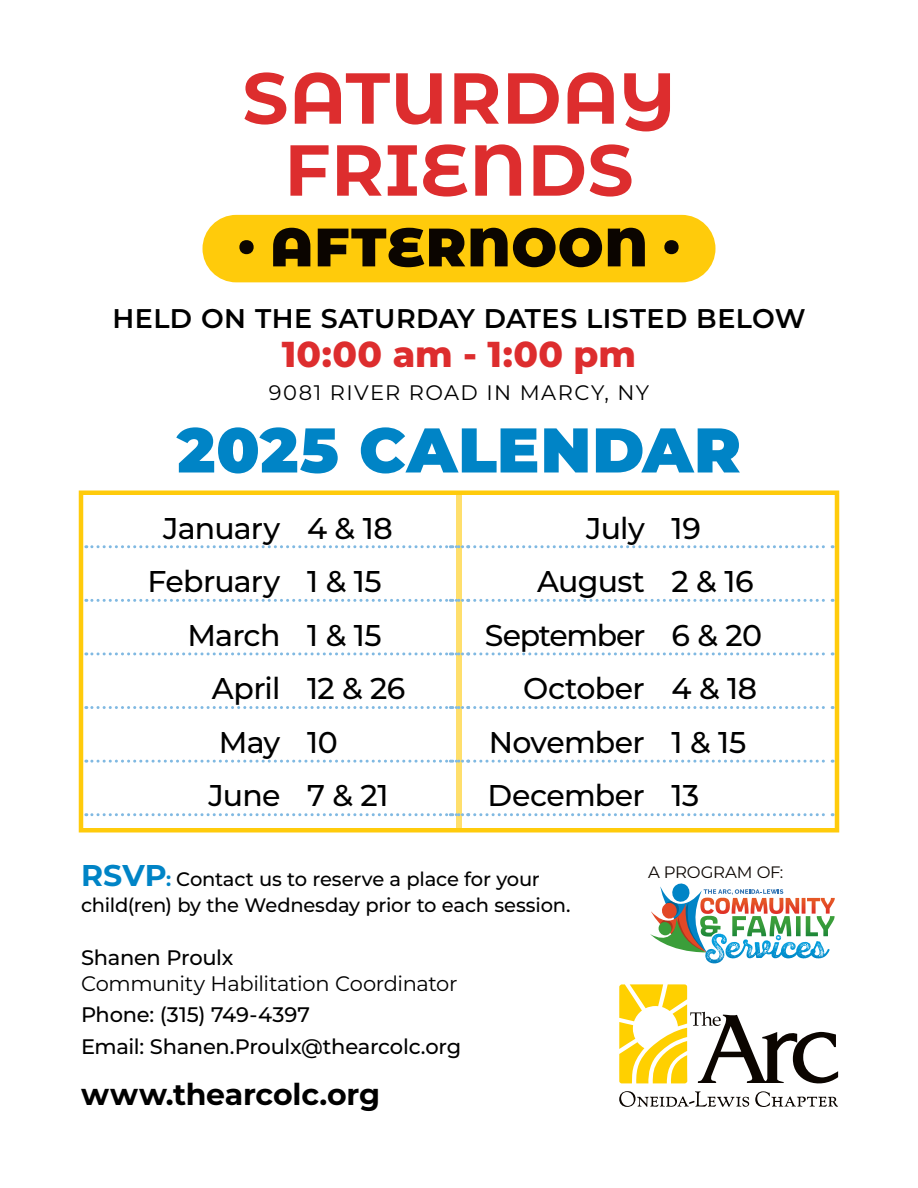
<style>
.page{position:relative;width:918px;height:1188px;background:#fff}
.page>*{position:absolute;margin:0;border:0;box-sizing:border-box;transform-origin:0 0}
.t1{font:700 72px/72px "Montserrat Alternates";letter-spacing:.01em;color:#dd2d2e;text-align:center}
.t2{font:900 63px "Montserrat";letter-spacing:.015em;color:#0084c6}
.t3{font:900 54px "Montserrat Alternates";letter-spacing:.02em;color:#0b0500}
.t4{font:800 36px "Montserrat";letter-spacing:.005em;color:#dd2d2e}
.t5{font:500 30px "Montserrat";letter-spacing:-.025em;color:#000}
.t6{font:700 30px "Montserrat";letter-spacing:-.01em;color:#000}
.t7{font:500 30px "Montserrat";letter-spacing:-.045em;color:#000}
.t8{font:600 27px "Montserrat";letter-spacing:.02em;color:#000}
.t9{font:500 21px/32px "Montserrat";letter-spacing:-.015em;color:#000}
.t10{font:21px "Montserrat";letter-spacing:-.01em;color:#000}
.t11{font:21px "Montserrat";letter-spacing:.07em;color:#000}
.t12{font:500 19.5px/25.5px "Montserrat";letter-spacing:-.01em;color:#000}
.t13{font:16.5px "Montserrat";letter-spacing:-.01em;color:#0b0500}
.s1{font-family:"Montserrat"}
.s2{font-weight:700;font-size:30px;color:#0084c6}
.s3{font-weight:700;color:#0084c6}
</style>
<div class="page">
<div style="left:456px;top:493px;width:6px;height:337px;background:#ffdf6c"></div>
<svg style="left:619px;top:984px;width:219px;height:123px"></svg>
<div style="left:79px;top:491px;width:760px;height:342px;border:4px solid #ffcb0b"></div>
<div style="left:202px;top:215px;width:514px;height:67px;background:#ffcb0b;border-radius:34px"></div>
<svg style="left:650px;top:883px;width:185px;height:80px"></svg>
<svg style="left:86px;top:545px;width:747px;height:3px"></svg>
<svg style="left:86px;top:599px;width:747px;height:3px"></svg>
<svg style="left:86px;top:652px;width:747px;height:3px"></svg>
<svg style="left:86px;top:706px;width:747px;height:3px"></svg>
<svg style="left:86px;top:760px;width:747px;height:3px"></svg>
<svg style="left:86px;top:813px;width:747px;height:3px"></svg>
<h1 class="t1" style="left:242px;top:59px;width:435px">SA<span class="s1">T</span>URDAY<br><span class="s1">F</span>RIENDS</h1>
<h3 class="t3" style="left:237px;top:207px;width:446px">· A<span class="s1">FT</span>ERNOON ·</h3>
<p class="t8" style="left:112px;top:299px;width:695px">HELD ON THE SATURDAY DATES LISTED BELOW</p>
<p class="t4" style="left:282px;top:328px;width:356px">10:00 am - 1:00 pm</p>
<p class="t11" style="left:269px;top:378px;width:382px">9081 RIVER ROAD IN MARCY, NY</p>
<h2 class="t2" style="left:177px;top:403px;width:565px">2025 CALENDAR</h2>
<p class="t5" style="left:163px;top:507px;width:231px">January 4 &amp; 18</p>
<p class="t5" style="left:147px;top:561px;width:236px">February 1 &amp; 15</p>
<p class="t5" style="left:187px;top:614px;width:196px">March 1 &amp; 15</p>
<p class="t5" style="left:212px;top:668px;width:195px">April 12 &amp; 26</p>
<p class="t5" style="left:219px;top:721px;width:120px">May 10</p>
<p class="t5" style="left:208px;top:775px;width:182px">June 7 &amp; 21</p>
<p class="t5" style="left:586px;top:507px;width:116px">July 19</p>
<p class="t5" style="left:537px;top:561px;width:218px">August 2 &amp; 16</p>
<p class="t7" style="left:485px;top:614px;width:279px">September 6 &amp; 20</p>
<p class="t5" style="left:523px;top:668px;width:236px">October 4 &amp; 18</p>
<p class="t5" style="left:489px;top:721px;width:259px">November 1 &amp; 15</p>
<p class="t5" style="left:488px;top:775px;width:213px">December 13</p>
<p class="t12" style="left:81px;top:866px;width:491px"><span class="s2">RSVP</span><span class="s3">:</span> Contact us to reserve a place for your child(ren) by the Wednesday prior to each session.</p>
<p class="t9" style="left:81px;top:941px;width:154px">Shanen Proulx</p>
<p class="t10" style="left:81px;top:969px;width:378px">Community Habilitation Coordinator</p>
<p class="t9" style="left:81px;top:998px;width:382px">Phone: (315) 749-4397<br>Email: Shanen.Proulx@thearcolc.org</p>
<p class="t6" style="left:81px;top:1072px;width:301px">www.thearcolc.org</p>
<p class="t13" style="left:648px;top:861px;width:137px">A PROGRAM OF:</p>
</div>
